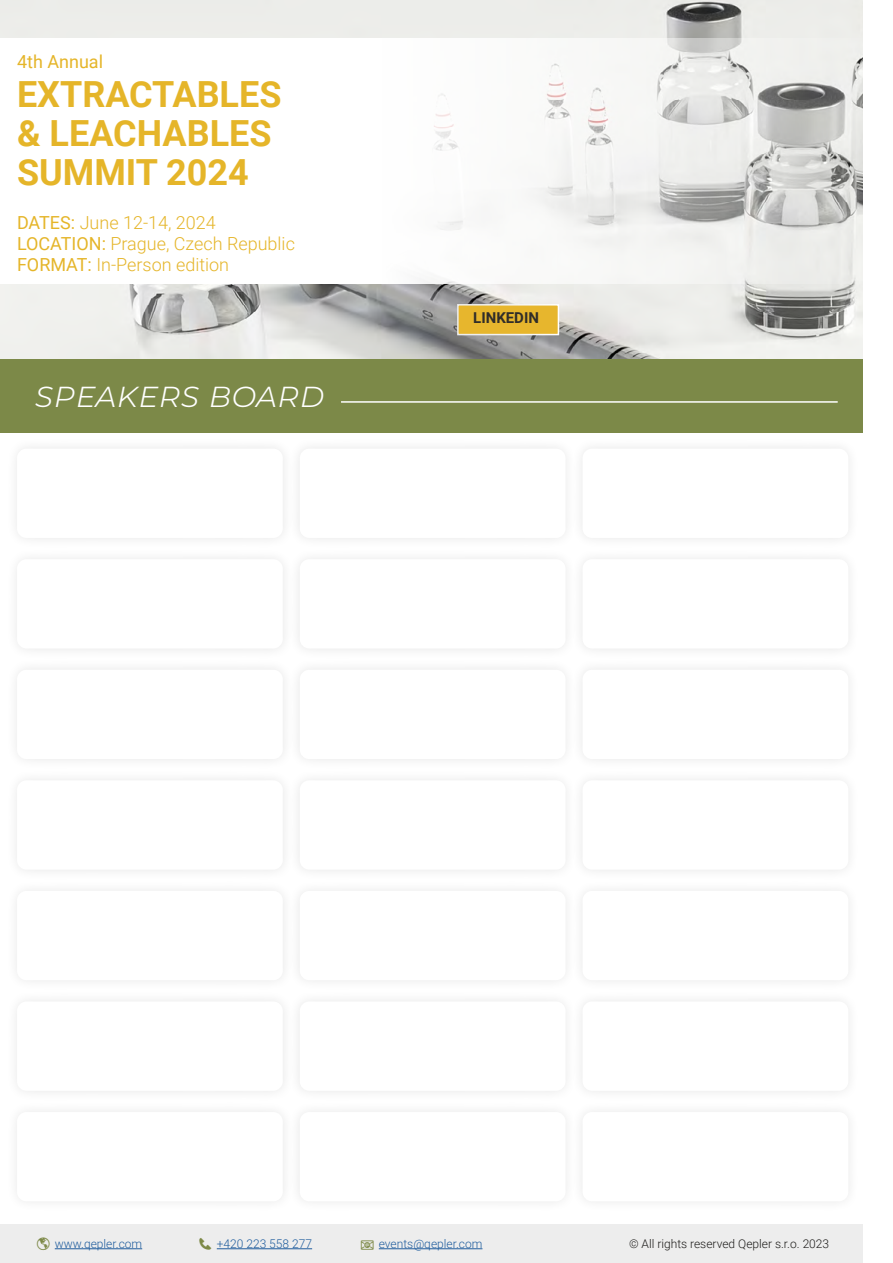
<style>
.page{position:relative;width:893px;height:1263px;background:#fff}
.page>*{position:absolute;margin:0;border:0;box-sizing:border-box;transform-origin:0 0}
.t1{font:700 36px/39px "Roboto";color:#e5b529}
.t2{font:italic 300 36px "Montserrat";color:#fff}
.t3{font:300 18px/21px "Roboto";color:#e5b529}
.t4{font:18px "Roboto";color:#e5b529}
.t5{font:700 15px "Roboto";color:#302d29}
.t6{font:300 12px "Roboto";color:#215e9e}
.t7{font:300 12px "Roboto";color:#1d1c1a}
.s1{font-weight:400}
</style>
<div class="page">
<div style="left:0;top:358px;width:893px;height:74px;background:#7c8948"></div>
<img style="left:0;top:0;width:863px;height:358px">
<div style="left:0;top:38px;width:379px;height:245px;background:#fff"></div>
<svg style="left:379px;top:38px;width:484px;height:245px;fill:#f5f5f4"></svg>
<hr style="left:341px;top:401px;width:497px;height:2px;background:#fff">
<div style="left:458px;top:305px;width:100px;height:30px;background:#e7b62d"></div>
<div style="left:457px;top:304px;width:102px;height:31px;border:2px solid #fff"></div>
<div style="left:5px;top:437px;width:290px;height:113px;background:#fafafa"></div>
<div style="left:17px;top:449px;width:266px;height:89px;background:#fff;border-radius:9px"></div>
<div style="left:288px;top:437px;width:289px;height:113px;background:#fafafa"></div>
<div style="left:300px;top:449px;width:266px;height:89px;background:#fff;border-radius:9px"></div>
<div style="left:571px;top:437px;width:289px;height:113px;background:#fbfbfb"></div>
<div style="left:583px;top:449px;width:265px;height:89px;background:#fff;border-radius:9px"></div>
<div style="left:5px;top:547px;width:290px;height:113px;background:#fbfbfb"></div>
<div style="left:17px;top:559px;width:266px;height:89px;background:#fff;border-radius:9px"></div>
<div style="left:288px;top:547px;width:289px;height:113px;background:#fbfbfb"></div>
<div style="left:300px;top:559px;width:266px;height:89px;background:#fff;border-radius:9px"></div>
<div style="left:571px;top:547px;width:289px;height:113px;background:#fbfbfb"></div>
<div style="left:583px;top:559px;width:265px;height:89px;background:#fff;border-radius:9px"></div>
<div style="left:5px;top:658px;width:290px;height:113px;background:#fafafa"></div>
<div style="left:17px;top:670px;width:266px;height:89px;background:#fff;border-radius:9px"></div>
<div style="left:288px;top:658px;width:289px;height:113px;background:#fafafa"></div>
<div style="left:300px;top:670px;width:266px;height:89px;background:#fff;border-radius:9px"></div>
<div style="left:571px;top:658px;width:289px;height:113px;background:#fbfbfb"></div>
<div style="left:583px;top:670px;width:265px;height:89px;background:#fff;border-radius:9px"></div>
<div style="left:5px;top:768px;width:290px;height:114px;background:#fbfbfb"></div>
<div style="left:17px;top:780px;width:266px;height:90px;background:#fff;border-radius:9px"></div>
<div style="left:288px;top:768px;width:289px;height:114px;background:#fbfbfb"></div>
<div style="left:300px;top:780px;width:266px;height:90px;background:#fff;border-radius:9px"></div>
<div style="left:571px;top:768px;width:289px;height:114px;background:#fbfbfb"></div>
<div style="left:583px;top:780px;width:265px;height:90px;background:#fff;border-radius:9px"></div>
<div style="left:5px;top:879px;width:290px;height:113px;background:#fbfbfb"></div>
<div style="left:17px;top:891px;width:266px;height:89px;background:#fff;border-radius:9px"></div>
<div style="left:288px;top:879px;width:289px;height:113px;background:#fbfbfb"></div>
<div style="left:300px;top:891px;width:266px;height:89px;background:#fff;border-radius:9px"></div>
<div style="left:571px;top:879px;width:289px;height:113px;background:#fbfbfb"></div>
<div style="left:583px;top:891px;width:265px;height:89px;background:#fff;border-radius:9px"></div>
<div style="left:5px;top:989px;width:290px;height:114px;background:#fbfbfb"></div>
<div style="left:17px;top:1001px;width:266px;height:90px;background:#fff;border-radius:9px"></div>
<div style="left:288px;top:989px;width:289px;height:114px;background:#fbfbfb"></div>
<div style="left:300px;top:1001px;width:266px;height:90px;background:#fff;border-radius:9px"></div>
<div style="left:5px;top:1100px;width:290px;height:113px;background:#fbfbfb"></div>
<div style="left:17px;top:1112px;width:266px;height:89px;background:#fff;border-radius:9px"></div>
<div style="left:0;top:1225px;width:893px;height:38px;background:#ededed"></div>
<hr style="left:55px;top:1248px;width:87px;height:1px;background:#215e9e">
<hr style="left:217px;top:1248px;width:95px;height:1px;background:#215e9e">
<hr style="left:379px;top:1248px;width:103px;height:1px;background:#215e9e">
<div style="left:864px;top:0;width:29px;height:1263px;background:#fff"></div>
<p class="t4" style="left:17px;top:49px;width:88px">4th Annual</p>
<h1 class="t1" style="left:17px;top:74px;width:266px">EXTRACTABLES &amp; LEACHABLES<br>SUMMIT 2024</h1>
<p class="t3" style="left:17px;top:211px;width:279px"><span class="s1">DATES:</span> June 12-14, 2024<br><span class="s1">LOCATION:</span> Prague, Czech Republic<br><span class="s1">FORMAT:</span> In-Person edition</p>
<h1 class="t2" style="left:35px;top:369px;width:291px">SPEAKERS BOARD</h1>
<p class="t5" style="left:473px;top:308px;width:67px">LINKEDIN</p>
<p class="t6" style="left:55px;top:1235px;width:89px">www.qepler.com</p>
<p class="t6" style="left:217px;top:1235px;width:97px">+420 223 558 277</p>
<p class="t6" style="left:379px;top:1235px;width:105px">events@qepler.com</p>
<p class="t7" style="left:629px;top:1235px;width:202px">© All rights reserved Qepler s.r.o. 2023</p>
</div>
